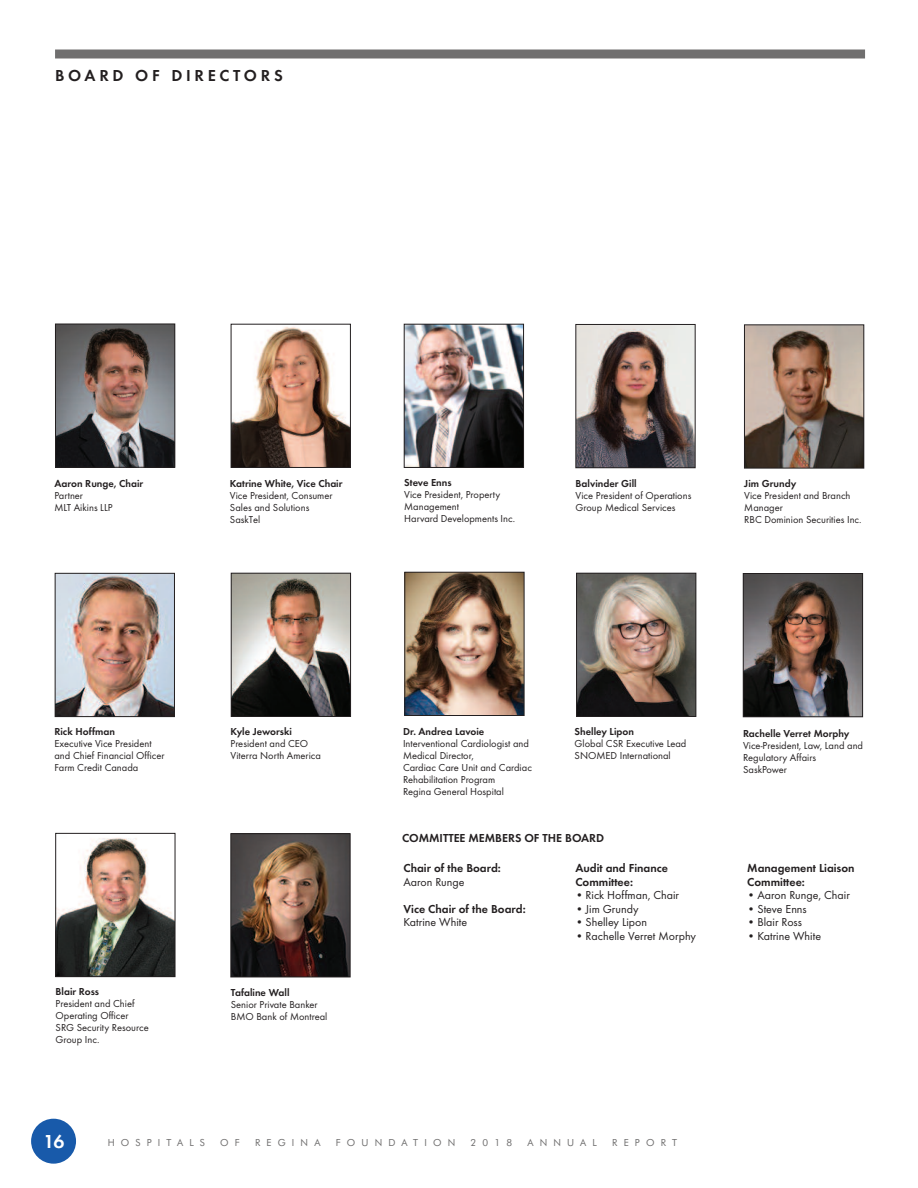
<style>
.page{position:relative;width:918px;height:1188px;background:#fff}
.page>*{position:absolute;margin:0;border:0;box-sizing:border-box;transform-origin:0 0}
.t1{font:600 19.5px "Futura EF";color:#fff}
.t2{font:600 16.5px "Futura EF";letter-spacing:.225em;color:#231f20}
.t3{font:12px "Futura TOT";color:#231f20}
.t4{font:600 12px/13.5px "Futura EF";color:#231f20}
.t5{font:10.5px/12px "Futura TOT";color:#231f20}
.t6{font:600 10.5px "Futura EF";color:#231f20}
.t7{font:9.75px "Futura BT";letter-spacing:.635em;color:#706f6f}
</style>
<div class="page">
<div style="left:31px;top:1119px;width:45px;height:45px;background:#185aaa;border-radius:50%"></div>
<img style="left:233px;top:575px;width:116px;height:140px">
<div style="left:231px;top:573px;width:120px;height:144px;border:1px solid #231f20"></div>
<img style="left:57px;top:326px;width:116px;height:139px">
<div style="left:55px;top:324px;width:120px;height:143px;border:1px solid #231f20"></div>
<img style="left:58px;top:838px;width:115px;height:137px">
<div style="left:56px;top:833px;width:119px;height:144px;border:1px solid #231f20"></div>
<img style="left:406px;top:326px;width:116px;height:140px">
<div style="left:404px;top:324px;width:120px;height:144px;border:1px solid #231f20"></div>
<img style="left:746px;top:327px;width:116px;height:139px">
<div style="left:744px;top:325px;width:120px;height:143px;border:1px solid #231f20"></div>
<img style="left:57px;top:575px;width:116px;height:140px">
<div style="left:55px;top:573px;width:120px;height:144px;border:1px solid #231f20"></div>
<img style="left:578px;top:575px;width:116px;height:140px">
<div style="left:576px;top:573px;width:120px;height:144px;border:1px solid #231f20"></div>
<img style="left:745px;top:575px;width:116px;height:140px">
<div style="left:743px;top:573px;width:120px;height:144px;border:1px solid #231f20"></div>
<img style="left:407px;top:574px;width:115px;height:140px">
<div style="left:405px;top:572px;width:119px;height:144px;border:1px solid #231f20"></div>
<img style="left:233px;top:326px;width:116px;height:140px">
<div style="left:231px;top:324px;width:120px;height:144px;border:1px solid #231f20"></div>
<img style="left:578px;top:326px;width:115px;height:140px">
<div style="left:576px;top:324px;width:119px;height:144px;border:1px solid #231f20"></div>
<div style="left:55px;top:50px;width:810px;height:8px;background:#706f6f"></div>
<img style="left:233px;top:835px;width:115px;height:140px">
<div style="left:231px;top:833px;width:119px;height:144px;border:1px solid #231f20"></div>
<h2 class="t2" style="left:55px;top:69px;width:229px">BOARD OF DIRECTORS</h2>
<p class="t6" style="left:54px;top:479px;width:90px">Aaron Runge, Chair</p>
<p class="t5" style="left:54px;top:490px;width:60px">Partner<br>MLT Aikins LLP</p>
<p class="t6" style="left:230px;top:479px;width:114px">Katrine White, Vice Chair</p>
<p class="t5" style="left:230px;top:490px;width:104px">Vice President, Consumer<br>Sales and Solutions<br>SaskTel</p>
<p class="t6" style="left:404px;top:478px;width:49px">Steve Enns</p>
<p class="t5" style="left:404px;top:489px;width:112px">Vice President, Property<br>Management<br>Harvard Developments Inc.</p>
<p class="t6" style="left:576px;top:479px;width:63px">Balvinder Gill</p>
<p class="t5" style="left:576px;top:489px;width:117px">Vice President of Operations<br>Group Medical Services</p>
<p class="t6" style="left:744px;top:479px;width:54px">Jim Grundy</p>
<p class="t5" style="left:744px;top:489px;width:119px">Vice President and Branch<br>Manager<br>RBC Dominion Securities Inc.</p>
<p class="t6" style="left:54px;top:727px;width:62px">Rick Hoffman</p>
<p class="t5" style="left:54px;top:737px;width:112px">Executive Vice President and Chief Financial Officer<br>Farm Credit Canada</p>
<p class="t6" style="left:231px;top:727px;width:63px">Kyle Jeworski</p>
<p class="t5" style="left:231px;top:737px;width:92px">President and CEO<br>Viterra North America</p>
<p class="t6" style="left:56px;top:987px;width:45px">Blair Ross</p>
<p class="t5" style="left:56px;top:997px;width:95px">President and Chief<br>Operating Officer<br>SRG Security Resource<br>Group Inc.</p>
<p class="t6" style="left:231px;top:988px;width:60px">Tafaline Wall</p>
<p class="t5" style="left:231px;top:998px;width:98px">Senior Private Banker<br>BMO Bank of Montreal</p>
<p class="t6" style="left:403px;top:728px;width:83px">Dr. Andrea Lavoie</p>
<p class="t5" style="left:403px;top:738px;width:130px">Interventional Cardiologist and<br>Medical Director,<br>Cardiac Care Unit and Cardiac<br>Rehabilitation Program<br>Regina General Hospital</p>
<p class="t6" style="left:575px;top:727px;width:61px">Shelley Lipon</p>
<p class="t5" style="left:575px;top:737px;width:113px">Global CSR Executive Lead<br>SNOMED International</p>
<p class="t4" style="left:402px;top:833px;width:204px">COMMITTEE MEMBERS OF THE BOARD</p>
<p class="t4" style="left:404px;top:863px;width:99px">Chair of the Board:</p>
<p class="t3" style="left:404px;top:875px;width:63px">Aaron Runge</p>
<p class="t4" style="left:404px;top:903px;width:124px">Vice Chair of the Board:</p>
<p class="t3" style="left:403px;top:915px;width:65px">Katrine White</p>
<p class="t4" style="left:575px;top:863px;width:94px">Audit and Finance<br>Committee:</p>
<p class="t3" style="left:575px;top:888px;width:105px">• Rick Hoffman, Chair</p>
<p class="t3" style="left:575px;top:902px;width:65px">• Jim Grundy</p>
<p class="t3" style="left:575px;top:915px;width:73px">• Shelley Lipon</p>
<p class="t3" style="left:575px;top:929px;width:122px">• Rachelle Verret Morphy</p>
<h1 class="t1" style="left:44px;top:1133px;width:22px">16</h1>
<p class="t7" style="left:108px;top:1138px;width:99px">HOSPITALS</p>
<p class="t7" style="left:220px;top:1138px;width:21px">O F</p>
<p class="t7" style="left:255px;top:1138px;width:67px">REGINA</p>
<p class="t7" style="left:336px;top:1138px;width:121px">FOUNDATION</p>
<p class="t7" style="left:471px;top:1138px;width:43px">2018</p>
<p class="t7" style="left:528px;top:1138px;width:71px">ANNUAL</p>
<p class="t7" style="left:612px;top:1138px;width:66px">REPORT</p>
<p class="t6" style="left:743px;top:729px;width:108px">Rachelle Verret Morphy</p>
<p class="t5" style="left:743px;top:739px;width:122px">Vice-President, Law, Land and<br>Regulatory Affairs<br>SaskPower</p>
<p class="t4" style="left:747px;top:863px;width:109px">Management Liaison<br>Committee:</p>
<p class="t3" style="left:747px;top:888px;width:104px">• Aaron Runge, Chair</p>
<p class="t3" style="left:747px;top:902px;width:61px">• Steve Enns</p>
<p class="t3" style="left:747px;top:915px;width:56px">• Blair Ross</p>
<p class="t3" style="left:747px;top:929px;width:75px">• Katrine White</p>
</div>
